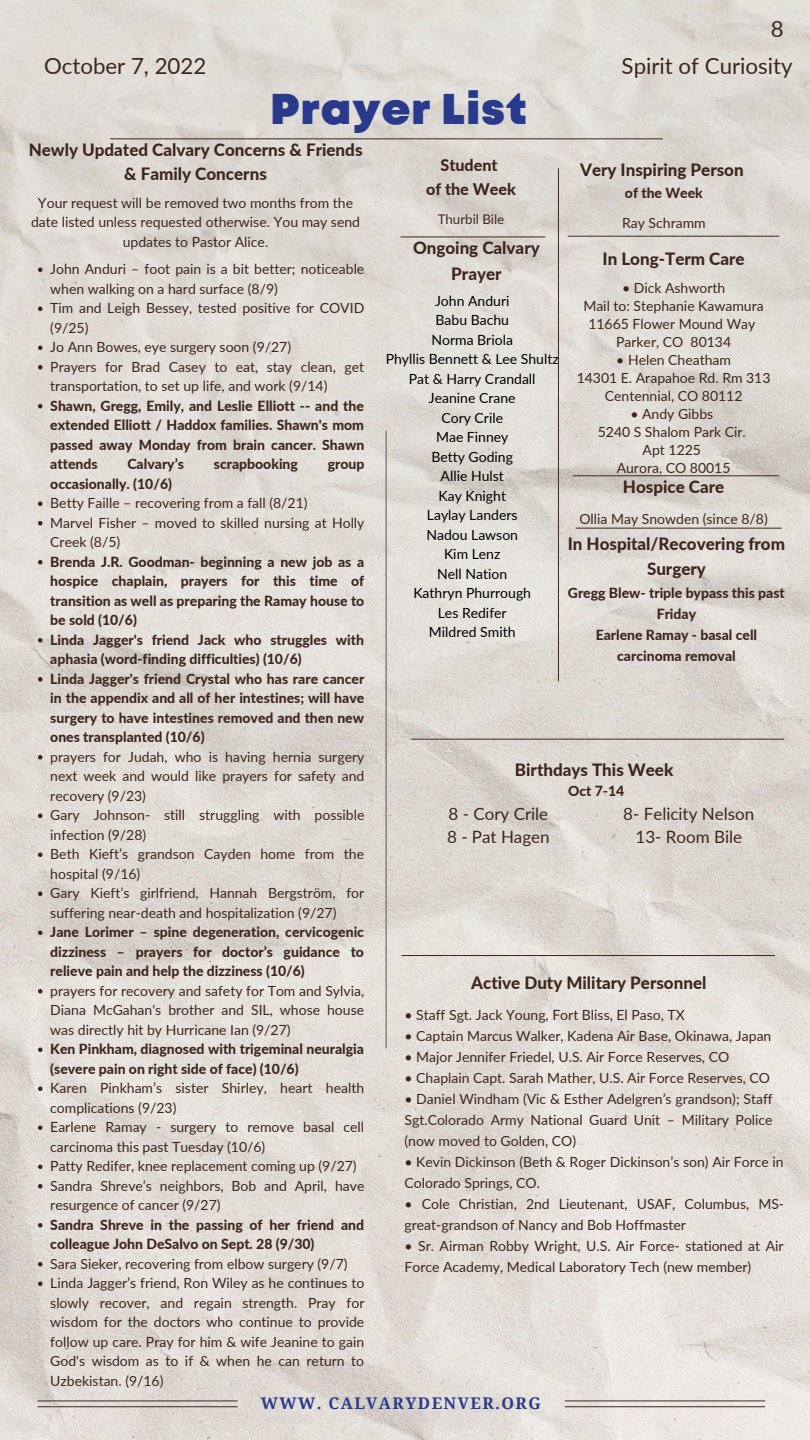
<style>
.page{position:relative;width:810px;height:1440px;background:#fff}
.page>*{position:absolute;margin:0;border:0;box-sizing:border-box;transform-origin:0 0}
.t1{font:900 43px "Mont";letter-spacing:.035em;color:#29398b}
.t2{font:22.3px "Lato";color:#3e251e}
.t3{font:800 17px/25.5px "Lato";color:#3e251e;text-align:center}
.t4{font:17px/23.2px "Lato";color:#3e251e}
.t5{font:700 16.1px "Droid Serif";letter-spacing:.09em;color:#29398b}
.t6{font:800 16.1px/23.8px "Lato";color:#3e251e;text-align:center}
.t7{font:14px/19.5px "Lato";color:#3e251e}
.t8{font:800 14px/19.5px "Lato";color:#3e251e}
.t9{font:14px/19.5px "Lato";color:#000;text-align:center}
.t10{font:13.3px "Lato";color:#3e251e}
</style>
<div class="page">
<img style="left:0;top:0;width:810px;height:1440px">
<hr style="left:565px;top:1406px;width:200px;height:1px;background:#3e251e">
<hr style="left:565px;top:1401px;width:200px;height:1px;background:#3e251e">
<hr style="left:38px;top:1406px;width:199px;height:1px;background:#3e251e">
<hr style="left:38px;top:1401px;width:199px;height:1px;background:#3e251e">
<hr style="left:111px;top:138px;width:552px;height:1px;background:#3e251e">
<hr style="left:386px;top:431px;width:1px;height:617px;background:#59585b">
<svg style="left:38px;top:268px;width:4px;height:4px"></svg>
<svg style="left:38px;top:307px;width:4px;height:4px"></svg>
<svg style="left:38px;top:346px;width:4px;height:4px"></svg>
<svg style="left:38px;top:365px;width:4px;height:5px"></svg>
<svg style="left:38px;top:404px;width:4px;height:5px"></svg>
<svg style="left:38px;top:502px;width:4px;height:4px"></svg>
<svg style="left:38px;top:521px;width:4px;height:5px"></svg>
<svg style="left:38px;top:560px;width:4px;height:5px"></svg>
<svg style="left:38px;top:638px;width:4px;height:5px"></svg>
<svg style="left:38px;top:677px;width:4px;height:5px"></svg>
<svg style="left:38px;top:755px;width:4px;height:5px"></svg>
<svg style="left:38px;top:814px;width:4px;height:4px"></svg>
<svg style="left:38px;top:853px;width:4px;height:4px"></svg>
<svg style="left:38px;top:892px;width:4px;height:4px"></svg>
<svg style="left:38px;top:931px;width:4px;height:4px"></svg>
<svg style="left:38px;top:989px;width:4px;height:5px"></svg>
<svg style="left:38px;top:1048px;width:4px;height:4px"></svg>
<svg style="left:38px;top:1087px;width:4px;height:4px"></svg>
<svg style="left:38px;top:1126px;width:4px;height:4px"></svg>
<svg style="left:38px;top:1165px;width:4px;height:4px"></svg>
<svg style="left:38px;top:1184px;width:4px;height:5px"></svg>
<svg style="left:38px;top:1223px;width:4px;height:5px"></svg>
<svg style="left:38px;top:1262px;width:4px;height:5px"></svg>
<svg style="left:38px;top:1282px;width:4px;height:4px"></svg>
<hr style="left:558px;top:169px;width:1px;height:512px;background:#3e251e">
<hr style="left:568px;top:236px;width:211px;height:1px;background:#3e251e">
<hr style="left:573px;top:475px;width:206px;height:1px;background:#3e251e">
<hr style="left:401px;top:237px;width:144px;height:1px;background:#3e251e">
<hr style="left:411px;top:739px;width:373px;height:1px;background:#3e251e">
<hr style="left:402px;top:955px;width:373px;height:1px;background:#3e251e">
<hr style="left:576px;top:528px;width:205px;height:1px;background:#3e251e">
<h2 class="t2" style="left:771px;top:15px;width:14px">8</h2>
<h2 class="t2" style="left:44px;top:52px;width:164px">October 7, 2022</h2>
<h2 class="t2" style="left:622px;top:52px;width:173px">Spirit of Curiosity</h2>
<h1 class="t1" style="left:271px;top:93px;width:258px">Prayer List</h1>
<p class="t3" style="left:29px;top:138px;width:335px;line-height:23.5px">Newly Updated Calvary Concerns &amp; Friends &amp; Family Concerns</p>
<p class="t7" style="left:31px;top:192px;width:331px;text-align:center">Your request will be removed two months from the date listed unless requested otherwise. You may send updates to Pastor Alice.</p>
<p class="t7" style="left:50px;top:259px;width:316px">John Anduri – foot pain is a bit better; noticeable when walking on a hard surface (8/9)<br>Tim and Leigh Bessey, tested positive for COVID (9/25)<br>Jo Ann Bowes, eye surgery soon (9/27)<br>Prayers for Brad Casey to eat, stay clean, get transportation, to set up life, and work (9/14)</p>
<p class="t8" style="left:50px;top:395px;width:315px;text-align:justify">Shawn, Gregg, Emily, and Leslie Elliott -- and the extended Elliott / Haddox families. Shawn's mom passed away Monday from brain cancer. Shawn attends</p>
<p class="t8" style="left:127px;top:454px;width:58px">Calvary’s</p>
<p class="t8" style="left:214px;top:454px;width:86px">scrapbooking</p>
<p class="t8" style="left:328px;top:454px;width:38px">group</p>
<p class="t8" style="left:50px;top:473px;width:123px">occasionally. (10/6)</p>
<p class="t7" style="left:50px;top:493px;width:316px">Betty Faille – recovering from a fall (8/21)<br>Marvel Fisher – moved to skilled nursing at Holly<br>Creek (8/5)</p>
<p class="t8" style="left:50px;top:551px;width:316px">Brenda J.R. Goodman- beginning a new job as a hospice chaplain, prayers for this time of transition as well as preparing the Ramay house to be sold (10/6)<br>Linda Jagger's friend Jack who struggles with aphasia (word-finding difficulties) (10/6)<br>Linda Jagger's friend Crystal who has rare cancer in the appendix and all of her intestines; will have surgery to have intestines removed and then new ones transplanted (10/6)</p>
<p class="t7" style="left:50px;top:746px;width:316px">prayers for Judah, who is having hernia surgery next week and would like prayers for safety and recovery (9/23)<br>Gary Johnson- still struggling with possible infection (9/28)<br>Beth Kieft’s grandson Cayden home from the hospital (9/16)<br>Gary Kieft’s girlfriend, Hannah Bergström, for suffering near-death and hospitalization (9/27)</p>
<p class="t8" style="left:50px;top:922px;width:315px;text-align:justify">Jane Lorimer – spine degeneration, cervicogenic dizziness – prayers for doctor’s guidance to relieve pain and help the dizziness (10/6)</p>
<p class="t7" style="left:50px;top:980px;width:315px;text-align:justify">prayers for recovery and safety for Tom and Sylvia, Diana McGahan's brother and SIL, whose house was directly hit by Hurricane Ian (9/27)</p>
<p class="t8" style="left:50px;top:1039px;width:315px">Ken Pinkham, diagnosed with trigeminal neuralgia (severe pain on right side of face) (10/6)</p>
<p class="t7" style="left:50px;top:1078px;width:316px">Karen Pinkham’s sister Shirley, heart health complications (9/23)<br>Earlene Ramay - surgery to remove basal cell carcinoma this past Tuesday (10/6)<br>Patty Redifer, knee replacement coming up (9/27)<br>Sandra Shreve’s neighbors, Bob and April, have resurgence of cancer (9/27)</p>
<p class="t8" style="left:50px;top:1214px;width:315px">Sandra Shreve in the passing of her friend and colleague John DeSalvo on Sept. 28 (9/30)</p>
<p class="t7" style="left:50px;top:1253px;width:316px">Sara Sieker, recovering from elbow surgery (9/7)<br>Linda Jagger’s friend, Ron Wiley as he continues to slowly recover, and regain strength. Pray for wisdom for the doctors who continue to provide follow up care. Pray for him &amp; wife Jeanine to gain God's wisdom as to if &amp; when he can return to Uzbekistan. (9/16)</p>
<p class="t6" style="left:426px;top:153px;width:91px">Student<br>of the Week</p>
<p class="t10" style="left:438px;top:211px;width:68px">Thurbil Bile</p>
<p class="t3" style="left:413px;top:235px;width:128px">Ongoing Calvary<br>Prayer</p>
<p class="t9" style="left:386px;top:291px;width:174px">John Anduri<br>Babu Bachu<br>Norma Briola<br>Phyllis Bennett &amp; Lee Shultz<br>Pat &amp; Harry Crandall<br>Jeanine Crane<br>Cory Crile<br>Mae Finney<br>Betty Goding<br>Allie Hulst<br>Kay Knight<br>Laylay Landers<br>Nadou Lawson<br>Kim Lenz<br>Nell Nation<br>Kathryn Phurrough<br>Les Redifer<br>Mildred Smith</p>
<p class="t3" style="left:580px;top:157px;width:165px">Very Inspiring Person</p>
<p class="t8" style="left:625px;top:183px;width:79px">of the Week</p>
<p class="t7" style="left:622px;top:213px;width:85px">Ray Schramm</p>
<p class="t3" style="left:603px;top:245px;width:144px">In Long-Term Care</p>
<p class="t7" style="left:583px;top:278px;width:182px;line-height:18px;text-align:center">• Dick Ashworth<br>Mail to: Stephanie Kawamura<br>11665 Flower Mound Way<br>Parker, CO 80134</p>
<p class="t7" style="left:577px;top:350px;width:195px;line-height:18px;text-align:center">• Helen Cheatham<br>14301 E. Arapahoe Rd. Rm 313<br>Centennial, CO 80112</p>
<p class="t7" style="left:598px;top:404px;width:150px;line-height:18px;text-align:center">• Andy Gibbs<br>5240 S Shalom Park Cir.<br>Apt 1225<br>Aurora, CO 80015</p>
<p class="t3" style="left:623px;top:474px;width:103px">Hospice Care</p>
<p class="t7" style="left:579px;top:509px;width:190px">Ollia May Snowden (since 8/8)</p>
<p class="t3" style="left:568px;top:531px;width:219px">In Hospital/Recovering from<br>Surgery</p>
<p class="t8" style="left:568px;top:582px;width:218px;line-height:21px;text-align:center">Gregg Blew- triple bypass this past<br>Friday<br>Earlene Ramay - basal cell carcinoma removal</p>
<p class="t3" style="left:515px;top:757px;width:160px">Birthdays This Week</p>
<p class="t8" style="left:568px;top:781px;width:58px">Oct 7-14</p>
<p class="t4" style="left:447px;top:802px;width:104px">8 - Cory Crile<br>8 - Pat Hagen</p>
<p class="t4" style="left:623px;top:802px;width:132px;text-align:center">8- Felicity Nelson<br>13- Room Bile</p>
<p class="t3" style="left:471px;top:970px;width:237px">Active Duty Military Personnel</p>
<p class="t7" style="left:405px;top:1005px;width:282px">• Staff Sgt. Jack Young, Fort Bliss, El Paso, TX</p>
<p class="t7" style="left:405px;top:1026px;width:368px">• Captain Marcus Walker, Kadena Air Base, Okinawa, Japan</p>
<p class="t7" style="left:405px;top:1047px;width:326px">• Major Jennifer Friedel, U.S. Air Force Reserves, CO</p>
<p class="t7" style="left:405px;top:1068px;width:367px">• Chaplain Capt. Sarah Mather, U.S. Air Force Reserves, CO</p>
<p class="t7" style="left:405px;top:1088px;width:370px;line-height:21px;text-align:justify">• Daniel Windham (Vic &amp; Esther Adelgren’s grandson); Staff Sgt.Colorado Army National Guard Unit – Military Police (now moved to Golden, CO)</p>
<p class="t7" style="left:405px;top:1151px;width:381px;line-height:21px">• Kevin Dickinson (Beth &amp; Roger Dickinson’s son) Air Force in<br>Colorado Springs, CO.</p>
<p class="t7" style="left:405px;top:1193px;width:381px;line-height:21px">• Cole Christian, 2nd Lieutenant, USAF, Columbus, MS&shy;great-grandson of Nancy and Bob Hoffmaster</p>
<p class="t7" style="left:405px;top:1235px;width:381px;line-height:21px">• Sr. Airman Robby Wright, U.S. Air Force- stationed at Air<br>Force Academy, Medical Laboratory Tech (new member)</p>
<p class="t5" style="left:261px;top:1394px;width:281px">WWW. CALVARYDENVER.ORG</p>
</div>
